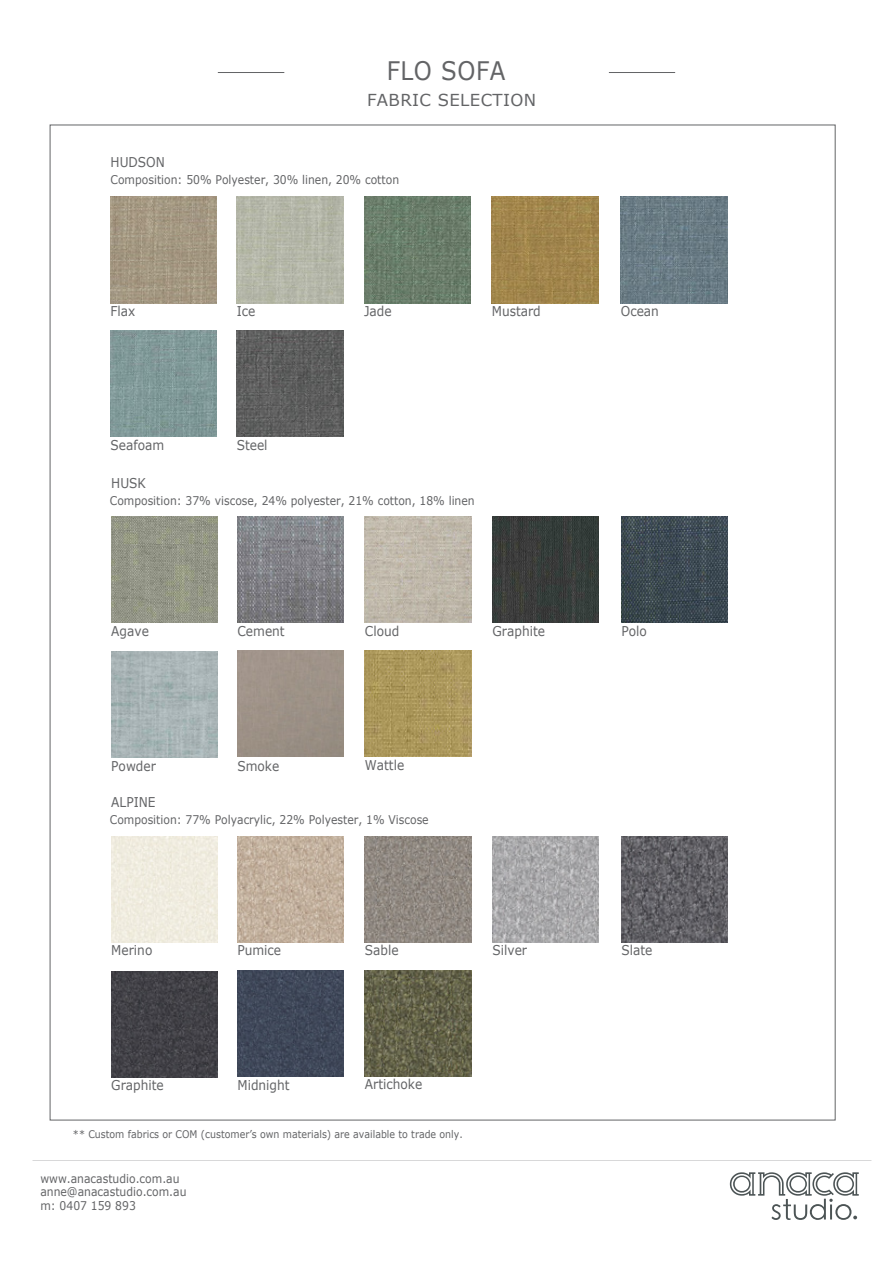
<style>
.page{position:relative;width:893px;height:1263px;background:#fff}
.page>*{position:absolute;margin:0;border:0;box-sizing:border-box;transform-origin:0 0}
.t1{font:25.5px "Verdana";letter-spacing:.025em;color:#636466;scale:.9 1}
.t2{font:16.5px "Verdana";letter-spacing:.025em;color:#636466}
.t3{font:13.5px "Verdana";color:#636466;scale:.9 1}
.t4{font:12px/13.5px "Verdana";color:#636466;scale:.9 1}
.t5{font:10.5px "Verdana";color:#636466;scale:.9 1}
</style>
<div class="page">
<svg style="left:730px;top:1172px;width:129px;height:48px"></svg>
<hr style="left:609px;top:72px;width:66px;height:1px;background:#636466">
<hr style="left:218px;top:72px;width:66px;height:1px;background:#636466">
<img style="left:111px;top:197px;width:106px;height:106px">
<img style="left:237px;top:197px;width:106px;height:106px">
<img style="left:364px;top:197px;width:106px;height:106px">
<img style="left:492px;top:197px;width:106px;height:106px">
<img style="left:621px;top:197px;width:106px;height:106px">
<img style="left:111px;top:330px;width:106px;height:106px">
<img style="left:237px;top:330px;width:106px;height:106px">
<img style="left:621px;top:517px;width:107px;height:106px">
<img style="left:365px;top:517px;width:106px;height:106px">
<img style="left:492px;top:517px;width:107px;height:106px">
<img style="left:111px;top:517px;width:107px;height:106px">
<img style="left:237px;top:517px;width:107px;height:106px">
<img style="left:111px;top:651px;width:107px;height:107px">
<img style="left:365px;top:651px;width:106px;height:106px">
<img style="left:621px;top:836px;width:107px;height:106px">
<img style="left:365px;top:836px;width:106px;height:106px">
<img style="left:492px;top:836px;width:107px;height:106px">
<div style="left:111px;top:836px;width:107px;height:106px;background:#f0ecdf"></div>
<img style="left:237px;top:836px;width:107px;height:106px">
<img style="left:111px;top:971px;width:107px;height:106px">
<img style="left:237px;top:970px;width:107px;height:106px">
<img style="left:365px;top:970px;width:106px;height:106px">
<h1 class="t1" style="left:387px;top:55px;width:133px">FLO SOFA</h1>
<p class="t3" style="left:111px;top:153px;width:62px">HUDSON</p>
<h2 class="t2" style="left:367px;top:89px;width:171px">FABRIC SELECTION</h2>
<p class="t4" style="left:111px;top:173px;width:322px">Composition: 50% Polyester, 30% linen, 20% cotton</p>
<p class="t3" style="left:111px;top:303px;width:29px">Flax</p>
<p class="t3" style="left:237px;top:303px;width:22px">Ice</p>
<p class="t3" style="left:364px;top:303px;width:32px">Jade</p>
<p class="t3" style="left:492px;top:303px;width:56px">Mustard</p>
<p class="t3" style="left:621px;top:303px;width:44px">Ocean</p>
<p class="t3" style="left:111px;top:436px;width:61px">Seafoam</p>
<p class="t3" style="left:237px;top:436px;width:36px">Steel</p>
<p class="t3" style="left:111px;top:474px;width:40px">HUSK</p>
<p class="t4" style="left:110px;top:494px;width:407px">Composition: 37% viscose, 24% polyester, 21% cotton, 18% linen</p>
<p class="t3" style="left:111px;top:622px;width:43px">Agave</p>
<p class="t3" style="left:237px;top:622px;width:54px">Cement</p>
<p class="t3" style="left:365px;top:622px;width:40px">Cloud</p>
<p class="t3" style="left:492px;top:622px;width:60px">Graphite</p>
<p class="t3" style="left:621px;top:622px;width:30px">Polo</p>
<p class="t3" style="left:111px;top:757px;width:51px">Powder</p>
<p class="t3" style="left:237px;top:757px;width:48px">Smoke</p>
<p class="t3" style="left:365px;top:756px;width:45px">Wattle</p>
<p class="t3" style="left:111px;top:793px;width:51px">ALPINE</p>
<p class="t4" style="left:110px;top:813px;width:356px">Composition: 77% Polyacrylic, 22% Polyester, 1% Viscose</p>
<p class="t3" style="left:111px;top:942px;width:47px">Merino</p>
<p class="t3" style="left:237px;top:942px;width:50px">Pumice</p>
<p class="t3" style="left:365px;top:942px;width:39px">Sable</p>
<p class="t3" style="left:492px;top:942px;width:40px">Silver</p>
<p class="t3" style="left:621px;top:942px;width:36px">Slate</p>
<p class="t3" style="left:111px;top:1077px;width:60px">Graphite</p>
<p class="t3" style="left:237px;top:1077px;width:60px">Midnight</p>
<p class="t3" style="left:365px;top:1076px;width:65px">Artichoke</p>
<p class="t5" style="left:73px;top:1128px;width:435px">** Custom fabrics or COM (customer’s own materials) are available to trade only.</p>
<p class="t4" style="left:40px;top:1172px;width:164px">www.anacastudio.com.au anne@anacastudio.com.au m: 0407 159 893</p>
</div>
